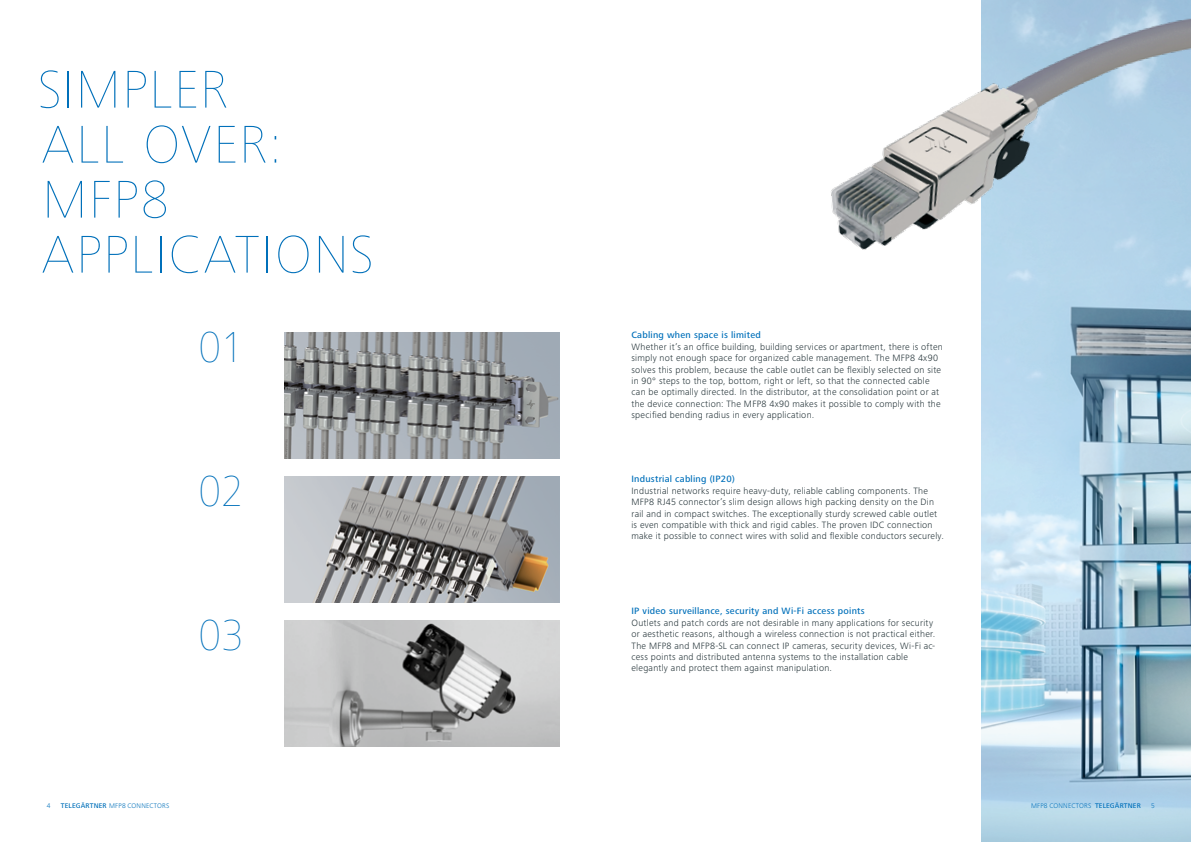
<style>
.page{position:relative;width:1191px;height:842px;background:#fff}
.page>*{position:absolute;margin:0;border:0;box-sizing:border-box;transform-origin:0 0}
.t1{font:900 55px/55px "Frutiger Next Pro";letter-spacing:.03em;color:#0070ba}
.t2{font:900 45px "Frutiger Next Pro";color:#0070ba}
.t3{font:300 9.5px/11.4px "Frutiger Next Pro";letter-spacing:.025em;color:#253439}
.t4{font:500 9.5px "Frutiger Next Pro";letter-spacing:.025em;color:#0070ba}
.t5{font:300 7px "Frutiger Next Pro";letter-spacing:.02em;color:#0070ba}
.s1{font-weight:500}
</style>
<div class="page">
<img style="left:285px;top:332px;width:274px;height:126px">
<img style="left:285px;top:477px;width:274px;height:125px">
<img style="left:285px;top:620px;width:274px;height:126px">
<img style="left:981px;top:385px;width:210px;height:457px">
<img style="left:831px;top:0;width:360px;height:385px">
<h1 class="t1" style="left:38px;top:62px;width:337px">SIMPLER<br>ALL OVER:<br>MFP8<br>APPLICATIONS</h1>
<h2 class="t2" style="left:198px;top:322px;width:47px">01</h2>
<h2 class="t2" style="left:198px;top:466px;width:47px">02</h2>
<h2 class="t2" style="left:198px;top:610px;width:47px">03</h2>
<p class="t4" style="left:631px;top:330px;width:131px">Cabling when space is limited</p>
<p class="t3" style="left:631px;top:341px;width:313px">Whether it’s an office building, building services or apartment, there is often simply not enough space for organized cable management. The MFP8 4x90 solves this problem, because the cable outlet can be flexibly selected on site in 90° steps to the top, bottom, right or left, so that the connected cable can be optimally directed. In the distributor, at the consolidation point or at the device connection: The MFP8 4x90 makes it possible to comply with the specified bending radius in every application.</p>
<p class="t4" style="left:631px;top:474px;width:105px">Industrial cabling (IP20)</p>
<p class="t3" style="left:631px;top:485px;width:314px">Industrial networks require heavy-duty, reliable cabling components. The MFP8 RJ45 connector’s slim design allows high packing density on the Din rail and in compact switches. The exceptionally sturdy screwed cable outlet is even compatible with thick and rigid cables. The proven IDC connection make it possible to connect wires with solid and flexible conductors securely.</p>
<p class="t4" style="left:631px;top:606px;width:235px">IP video surveillance, security and Wi-Fi access points</p>
<p class="t3" style="left:631px;top:617px;width:305px">Outlets and patch cords are not desirable in many applications for security or aesthetic reasons, although a wireless connection is not practical either.<br>The MFP8 and MFP8-SL can connect IP cameras, security devices, Wi-Fi ac&shy;cess points and distributed antenna systems to the installation cable elegantly and protect them against manipulation.</p>
<p class="t5" style="left:47px;top:802px;width:5px">4</p>
<p class="t5" style="left:61px;top:802px;width:110px"><span class="s1">TELEGÄRTNER</span> MFP8 CONNECTORS</p>
<p class="t5" style="left:1031px;top:802px;width:111px">MFP8 CONNECTORS <span class="s1">TELEGÄRTNER</span></p>
<p class="t5" style="left:1151px;top:802px;width:5px">5</p>
</div>
